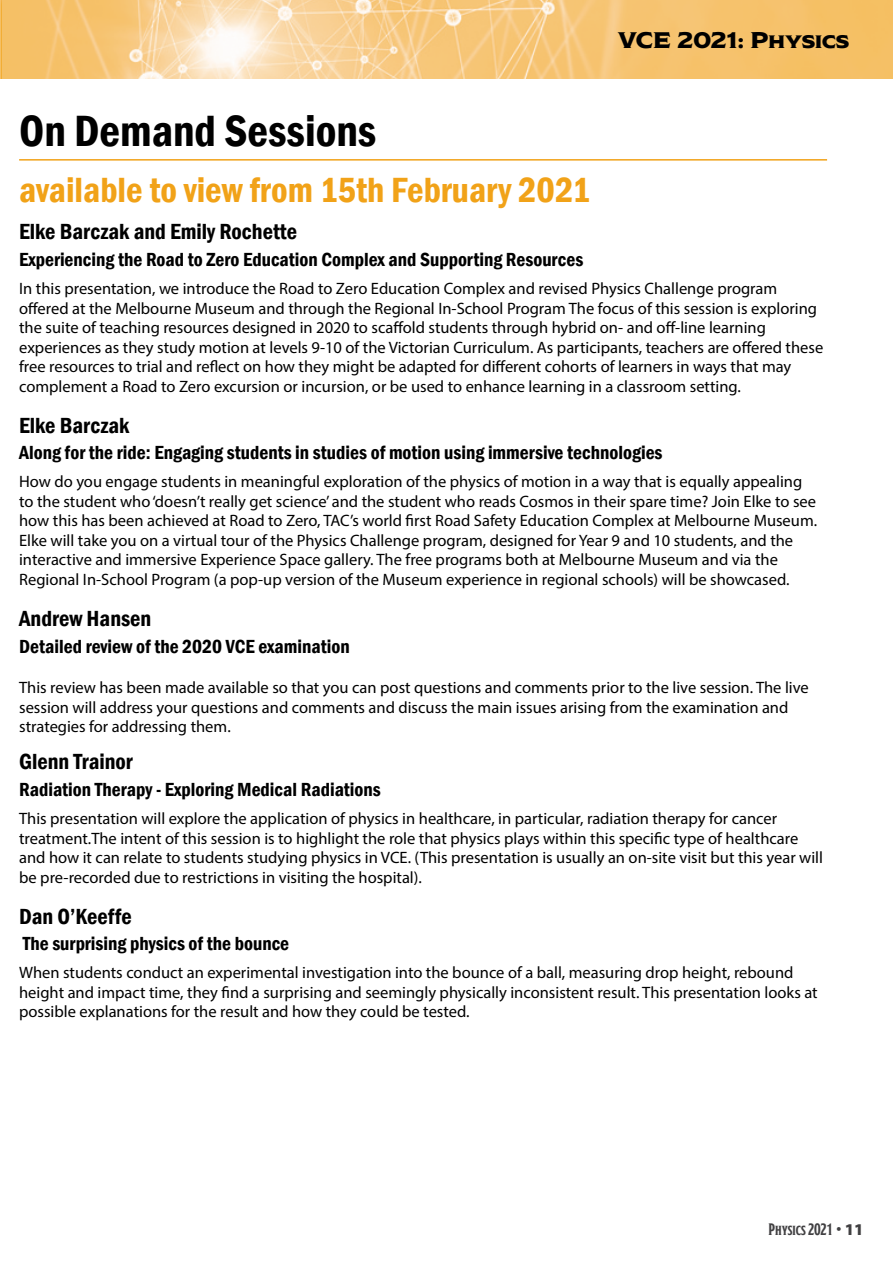
<style>
.page{position:relative;width:893px;height:1263px;background:#fff}
.page>*{position:absolute;margin:0;border:0;box-sizing:border-box;transform-origin:0 0}
.t1{font:600 condensed 45px "Franklin Gothic";color:#000}
.t2{font:600 condensed 36px "Franklin Gothic";color:#f1a218}
.t3{font:600 condensed 22.5px "Franklin Gothic";color:#000}
.t4{font:22.5px "Modesto Expanded";color:#000}
.t5{font:600 condensed 19.5px "Franklin Gothic";color:#000}
.t6{font:16.5px/19.5px "Myriad Pro";color:#000}
.t7{font:700 16.5px "Modesto Condensed";color:#414042}
.s1{font-family:"Interstate Compressed"}
.s2{font-family:"Myriad Pro";font-weight:900}
</style>
<div class="page">
<img style="left:0;top:0;width:893px;height:79px">
<hr style="left:19px;top:159px;width:808px;height:2px;background:#f1a218">
<h1 class="t1" style="left:19px;top:101px;width:359px">On Demand Sessions</h1>
<h2 class="t2" style="left:19px;top:166px;width:573px">available to view from 15th February 2021</h2>
<h3 class="t4" style="left:618px;top:29px;width:233px">VCE 2021: Physics</h3>
<h3 class="t3" style="left:19px;top:217px;width:280px">Elke Barczak and Emily Rochette</h3>
<p class="t5" style="left:19px;top:247px;width:566px">Experiencing the Road to Zero Education Complex and Supporting Resources</p>
<p class="t6" style="left:19px;top:279px;width:806px">In this presentation, we introduce the Road to Zero Education Complex and revised Physics Challenge program offered at the Melbourne Museum and through the Regional In-School Program The focus of this session is exploring the suite of teaching resources designed in 2020 to scaffold students through hybrid on- and off-line learning experiences as they study motion at levels 9-10 of the Victorian Curriculum. As participants, teachers are offered these free resources to trial and reflect on how they might be adapted for different cohorts of learners in ways that may complement a Road to Zero excursion or incursion, or be used to enhance learning in a classroom setting.</p>
<h3 class="t3" style="left:19px;top:410px;width:112px">Elke Barczak</h3>
<p class="t5" style="left:19px;top:440px;width:645px">Along for the ride: Engaging students in studies of motion using immersive technologies</p>
<p class="t6" style="left:19px;top:472px;width:799px">How do you engage students in meaningful exploration of the physics of motion in a way that is equally appealing to the student who ‘doesn’t really get science’ and the student who reads Cosmos in their spare time? Join Elke to see how this has been achieved at Road to Zero, TAC’s world first Road Safety Education Complex at Melbourne Museum.<br>Elke will take you on a virtual tour of the Physics Challenge program, designed for Year 9 and 10 students, and the interactive and immersive Experience Space gallery. The free programs both at Melbourne Museum and via the Regional In-School Program (a pop-up version of the Museum experience in regional schools) will be showcased.</p>
<h3 class="t3" style="left:19px;top:603px;width:134px">Andrew Hansen</h3>
<p class="t5" style="left:19px;top:633px;width:332px">Detailed review of the 2020 VCE examination</p>
<p class="t6" style="left:19px;top:678px;width:791px">This review has been made available so that you can post questions and comments prior to the live session. The live session will address your questions and comments and discuss the main issues arising from the examination and strategies for addressing them.</p>
<h3 class="t3" style="left:19px;top:747px;width:115px">Glenn Trainor</h3>
<p class="t5" style="left:19px;top:776px;width:363px">Radiation Therapy - Exploring Medical Radiations</p>
<p class="t6" style="left:19px;top:808px;width:805px">This presentation will explore the application of physics in healthcare, in particular, radiation therapy for cancer treatment.The intent of this session is to highlight the role that physics plays within this specific type of healthcare and how it can relate to students studying physics in VCE. (This presentation is usually an on-site visit but this year will be pre-recorded due to restrictions in visiting the hospital).</p>
<h3 class="t3" style="left:19px;top:901px;width:114px">Dan O’Keeffe</h3>
<p class="t5" style="left:23px;top:931px;width:268px">The surprising physics of the bounce</p>
<p class="t6" style="left:19px;top:963px;width:800px">When students conduct an experimental investigation into the bounce of a ball, measuring drop height, rebound height and impact time, they find a surprising and seemingly physically inconsistent result. This presentation looks at possible explanations for the result and how they could be tested.</p>
<p class="t7" style="left:769px;top:1220px;width:96px">Physics 2021 <span class="s1">•</span> <span class="s2">11</span></p>
</div>
